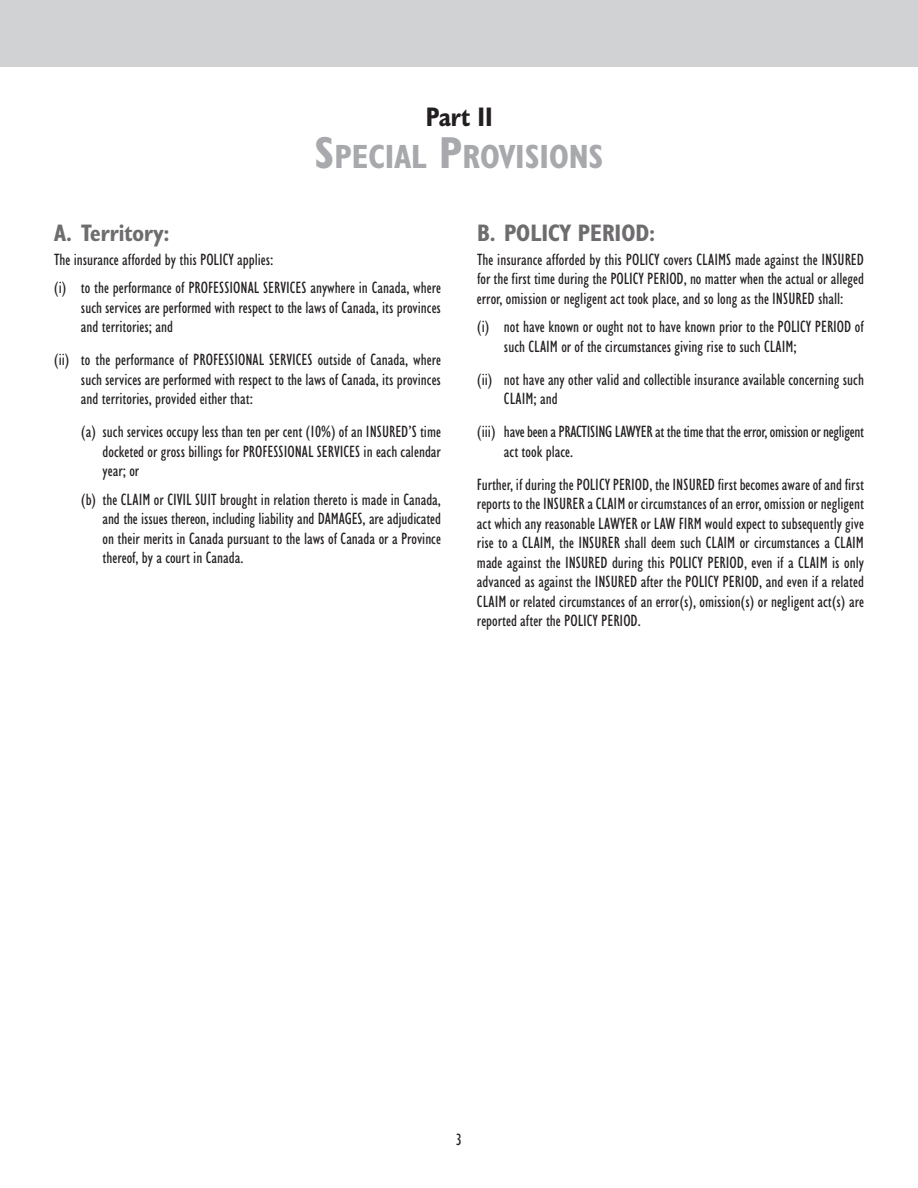
<style>
.page{position:relative;width:918px;height:1188px;background:#fff}
.page>*{position:absolute;margin:0;border:0;box-sizing:border-box;transform-origin:0 0}
.t1{font:700 condensed 33.75px "Humanist 521 BT";color:#a8a9ad}
.t2{font:700 condensed 27px "Humanist 521 BT";color:#231f20}
.t3{font:700 condensed 24px "Humanist 521 BT";color:#6e6c6e}
.t4{font:condensed 16.5px/19.5px "Humanist 521 BT";color:#231f20;text-align:justify}
.t5{font:condensed 16.5px/19.5px "Humanist 521 BT";letter-spacing:-.02em;color:#231f20}
.s1{font-size:45px}
</style>
<div class="page">
<div style="left:0;top:0;width:918px;height:67px;background:#d1d2d4"></div>
<h2 class="t2" style="left:426px;top:108px;width:69px">Part II</h2>
<h1 class="t1" style="left:315px;top:145px;width:290px"><span class="s1">S</span>PECIAL <span class="s1">P</span>ROVISIONS</h1>
<h3 class="t3" style="left:54px;top:224px;width:117px">A. Territory:</h3>
<p class="t4" style="left:54px;top:247px;width:389px;line-height:28.5px">The insurance afforded by this POLICY applies:<br>(i) to the performance of PROFESSIONAL SERVICES anywhere in Canada, where</p>
<p class="t4" style="left:81px;top:299px;width:361px">such services are performed with respect to the laws of Canada, its provinces and territories; and</p>
<p class="t4" style="left:81px;top:352px;width:362px;text-indent:-27px">(ii) to the performance of PROFESSIONAL SERVICES outside of Canada, where such services are performed with respect to the laws of Canada, its provinces and territories, provided either that:</p>
<p class="t4" style="left:103px;top:424px;width:340px;text-indent:-22px">(a) such services occupy less than ten per cent (10%) of an INSURED’S time docketed or gross billings for PROFESSIONAL SERVICES in each calendar year; or</p>
<p class="t4" style="left:103px;top:491px;width:340px;text-indent:-22px">(b) the CLAIM or CIVIL SUIT brought in relation thereto is made in Canada, and the issues thereon, including liability and DAMAGES, are adjudicated on their merits in Canada pursuant to the laws of Canada or a Province thereof, by a court in Canada.</p>
<h3 class="t3" style="left:477px;top:224px;width:180px">B. POLICY PERIOD:</h3>
<p class="t4" style="left:477px;top:251px;width:389px">The insurance afforded by this POLICY covers CLAIMS made against the INSURED for the first time during the POLICY PERIOD, no matter when the actual or alleged error, omission or negligent act took place, and so long as the INSURED shall:</p>
<p class="t4" style="left:504px;top:319px;width:362px;text-indent:-27px">(i) not have known or ought not to have known prior to the POLICY PERIOD of such CLAIM or of the circumstances giving rise to such CLAIM;</p>
<p class="t4" style="left:504px;top:371px;width:361px;text-indent:-27px">(ii) not have any other valid and collectible insurance available concerning such<br>CLAIM; and</p>
<p class="t5" style="left:504px;top:424px;width:361px;text-indent:-27px">(iii) have been a PRACTISING LAWYER at the time that the error, omission or negligent act took place.</p>
<p class="t4" style="left:477px;top:476px;width:389px">Further, if during the POLICY PERIOD, the INSURED first becomes aware of and first reports to the INSURER a CLAIM or circumstances of an error, omission or negligent act which any reasonable LAWYER or LAW FIRM would expect to subsequently give rise to a CLAIM, the INSURER shall deem such CLAIM or circumstances a CLAIM made against the INSURED during this POLICY PERIOD, even if a CLAIM is only advanced as against the INSURED after the POLICY PERIOD, and even if a related CLAIM or related circumstances of an error(s), omission(s) or negligent act(s) are reported after the POLICY PERIOD.</p>
<p class="t4" style="left:456px;top:1132px;width:7px">3</p>
</div>
